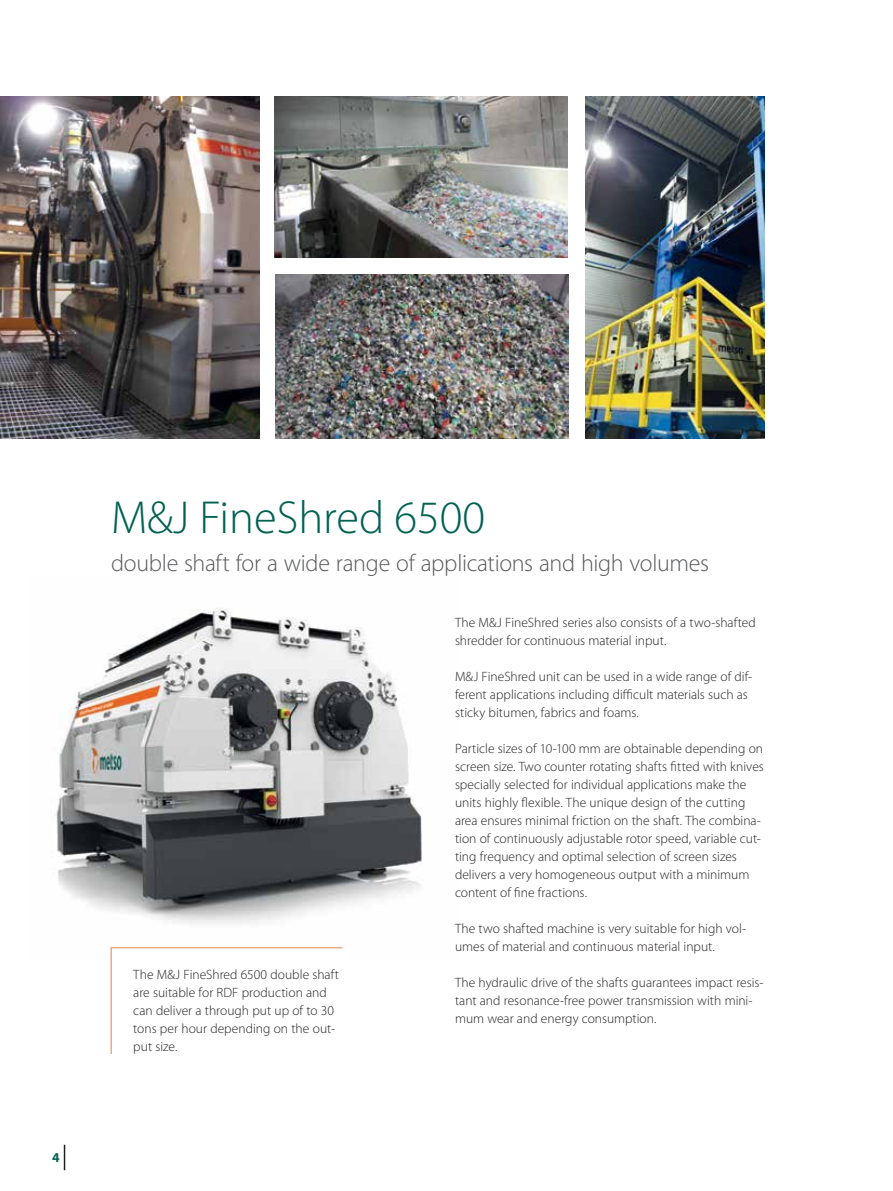
<style>
.page{position:relative;width:893px;height:1191px;background:#fff}
.page>*{position:absolute;margin:0;border:0;box-sizing:border-box;transform-origin:0 0}
.t1{font:300 46.5px "Myriad Pro";color:#006253}
.t2{font:300 24px "Myriad Pro";letter-spacing:-.015em;color:#58595b}
.t3{font:300 13.5px/18px "Myriad Pro";color:#231f20}
.t4{font:700 13.5px "Myriad Pro";color:#006253}
</style>
<div class="page">
<img style="left:54px;top:608px;width:368px;height:316px">
<img style="left:0;top:96px;width:259px;height:342px">
<img style="left:585px;top:96px;width:179px;height:342px">
<img style="left:275px;top:275px;width:293px;height:163px">
<img style="left:275px;top:96px;width:293px;height:162px">
<svg style="left:110px;top:947px;width:233px;height:107px"></svg>
<svg style="left:64px;top:1144px;width:1px;height:26px"></svg>
<p class="t4" style="left:52px;top:1148px;width:9px">4</p>
<h1 class="t1" style="left:111px;top:489px;width:376px">M&amp;J FineShred 6500</h1>
<h2 class="t2" style="left:111px;top:548px;width:600px">double shaft for a wide range of applications and high volumes</h2>
<p class="t3" style="left:133px;top:965px;width:207px">The M&amp;J FineShred 6500 double shaft are suitable for RDF production and can deliver a through put up of to 30 tons per hour depending on the out&shy;put size.</p>
<p class="t3" style="left:455px;top:613px;width:302px">The M&amp;J FineShred series also consists of a two-shafted shredder for continuous material input.</p>
<p class="t3" style="left:455px;top:667px;width:299px">M&amp;J FineShred unit can be used in a wide range of dif&shy;ferent applications including difficult materials such as sticky bitumen, fabrics and foams.</p>
<p class="t3" style="left:455px;top:739px;width:310px">Particle sizes of 10-100 mm are obtainable depending on screen size. Two counter rotating shafts fitted with knives specially selected for individual applications make the units highly flexible. The unique design of the cutting area ensures minimal friction on the shaft. The combina&shy;tion of continuously adjustable rotor speed, variable cut&shy;ting frequency and optimal selection of screen sizes delivers a very homogeneous output with a minimum content of fine fractions.</p>
<p class="t3" style="left:455px;top:919px;width:293px">The two shafted machine is very suitable for high vol&shy;umes of material and continuous material input.</p>
<p class="t3" style="left:455px;top:973px;width:310px">The hydraulic drive of the shafts guarantees impact resis&shy;tant and resonance-free power transmission with mini&shy;mum wear and energy consumption.</p>
</div>
